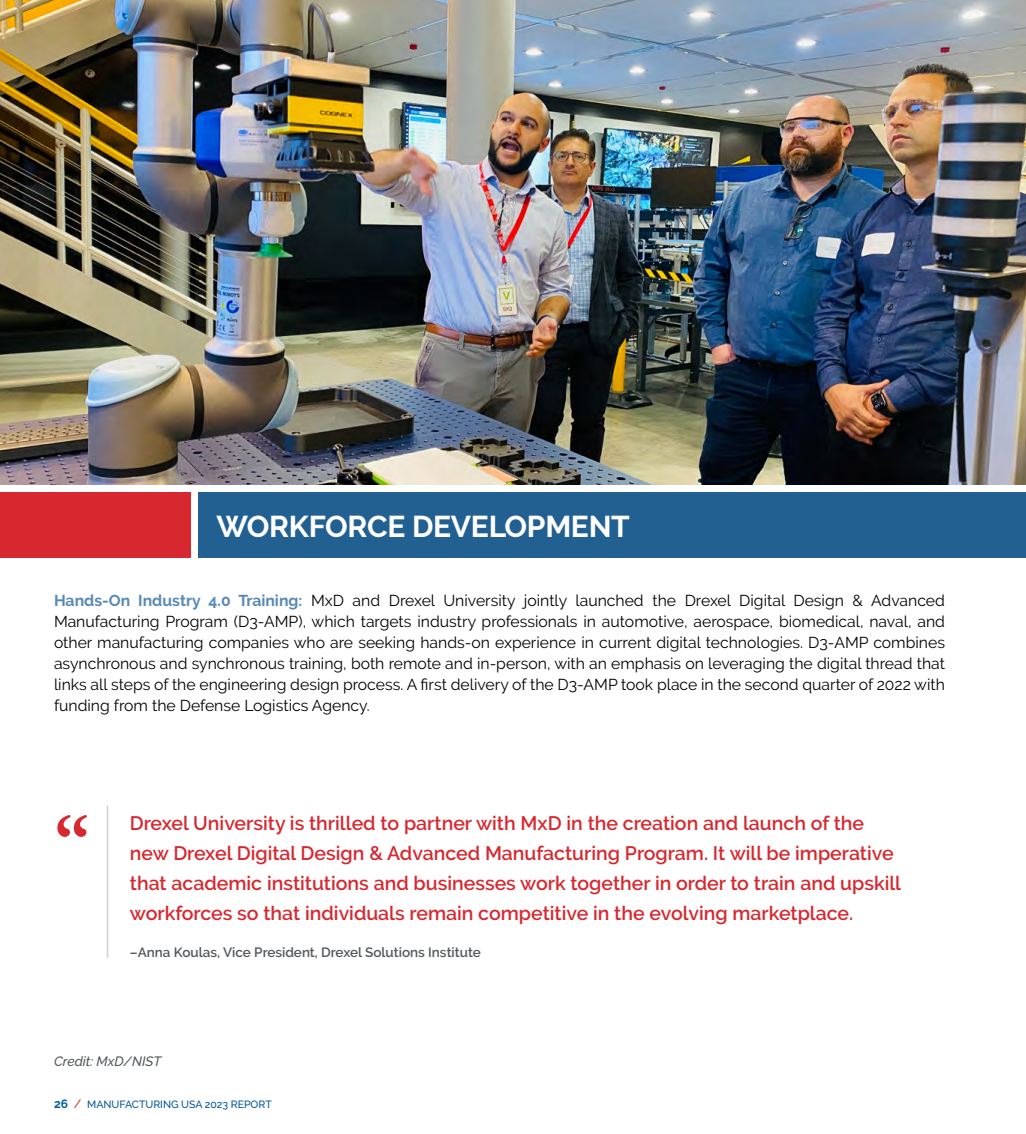
<style>
.page{position:relative;width:1026px;height:1134px;background:#fff}
.page>*{position:absolute;margin:0;border:0;box-sizing:border-box;transform-origin:0 0}
._3__Body_Text{font:700 75px "Adobe Garamond Pro";color:#d7282f}
._1__Header{font:700 30px "Raleway";letter-spacing:-.01em;color:#fff}
.B__Institute_Quote{font:600 19.5px/30px "Raleway";color:#d7282f}
._3__Body_Text-2{font:15.75px/21px "Raleway";color:#000;text-align:justify}
.B__Institute_Author{font:600 13.5px "Raleway";color:#53575a}
._4__Caption{font:italic 500 13.5px "Raleway";color:#53575a}
.t1{font:500 10.5px "Raleway";color:#005699}
.s1{font-weight:700;color:#5889b4}
.s2{font-weight:700;font-size:12px;color:#005f9c}
.s3{font-size:12px;color:#d7282f}
</style>
<div class="page">
<div style="left:199px;top:492px;width:827px;height:65px;background:#236092"></div>
<div style="left:0;top:492px;width:191px;height:65px;background:#d7282f"></div>
<img style="left:0;top:0;width:1026px;height:484px">
<hr style="left:107px;top:806px;width:1px;height:152px;background:#d0d0d2">
<p class="_1__Header" style="left:216px;top:509px;width:415px">WORKFORCE DEVELOPMENT</p>
<p class="_3__Body_Text-2" style="left:54px;top:590px;width:893px"><span class="s1">Hands-On Industry 4.0 Training:</span> MxD and Drexel University jointly launched the Drexel Digital Design &amp; Advanced Manufacturing Program (D3-AMP), which targets industry professionals in automotive, aerospace, biomedical, naval, and other manufacturing companies who are seeking hands-on experience in current digital technologies. D3-AMP combines asynchronous and synchronous training, both remote and in-person, with an emphasis on leveraging the digital thread that links all steps of the engineering design process. A first delivery of the D3-AMP took place in the second quarter of 2022 with funding from the Defense Logistics Agency.</p>
<p class="_3__Body_Text" style="left:54px;top:801px;width:37px">“</p>
<p class="B__Institute_Quote" style="left:130px;top:808px;width:773px">Drexel University is thrilled to partner with MxD in the creation and launch of the new Drexel Digital Design &amp; Advanced Manufacturing Program. It will be imperative that academic institutions and businesses work together in order to train and upskill workforces so that individuals remain competitive in the evolving marketplace.</p>
<p class="B__Institute_Author" style="left:130px;top:944px;width:353px">–Anna Koulas, Vice President, Drexel Solutions Institute</p>
<p class="_4__Caption" style="left:54px;top:1053px;width:109px">Credit: MxD/NIST</p>
<p class="t1" style="left:54px;top:1098px;width:219px"><span class="s2">26</span> <span class="s3">/</span> MANUFACTURING USA 2023 REPORT</p>
</div>
